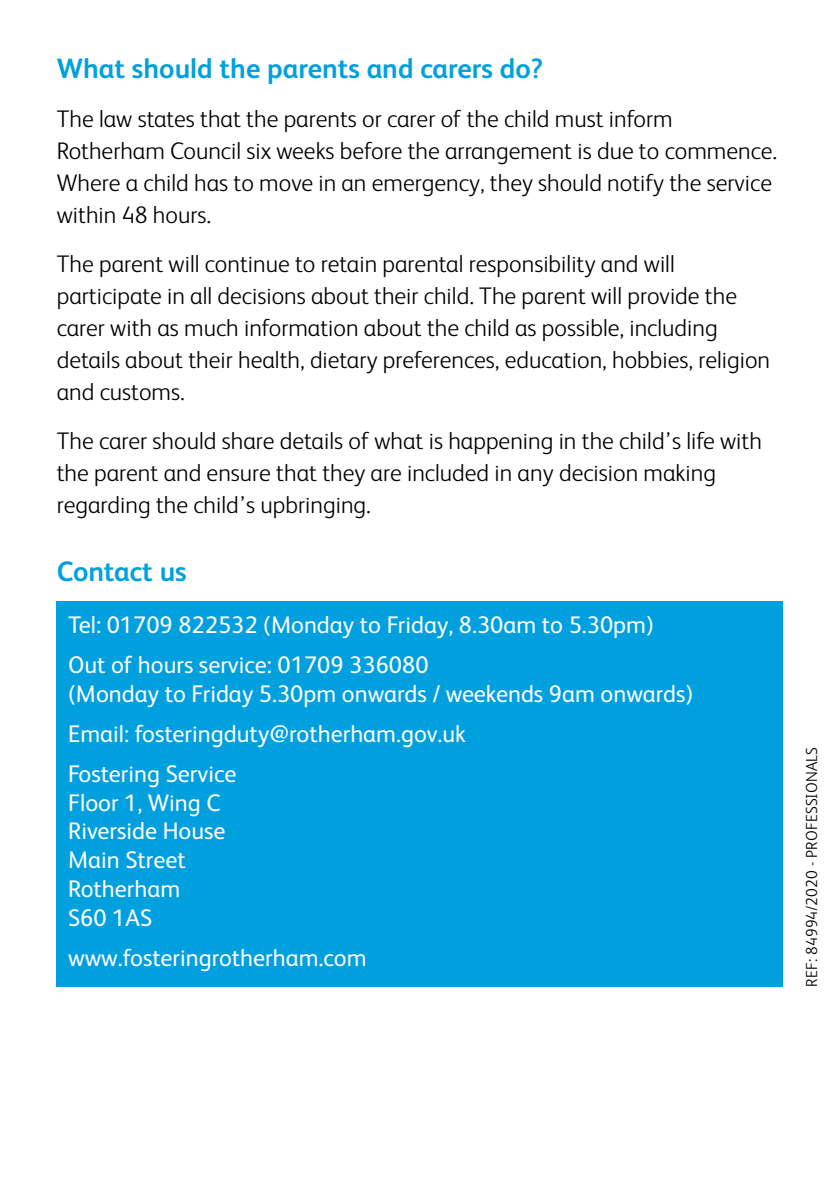
<style>
.page{position:relative;width:840px;height:1191px;background:#fff}
.page>*{position:absolute;margin:0;border:0;box-sizing:border-box;transform-origin:0 0}
.t1{font:700 28px "FS Albert";color:#00a0df}
.t2{font:300 24px/32px "FS Albert";color:#000}
.t3{font:24px/28.8px "FS Albert";color:#fff}
.t4{font:300 16px "FS Albert";letter-spacing:.01em;color:#000}
</style>
<div class="page">
<div style="left:57px;top:601px;width:725px;height:385px;background:#00a0df"></div>
<p class="t1" style="left:57px;top:50px;width:487px">What should the parents and carers do?</p>
<p class="t2" style="left:57px;top:103px;width:721px">The law states that the parents or carer of the child must inform Rotherham Council six weeks before the arrangement is due to commence.<br>Where a child has to move in an emergency, they should notify the service within 48 hours.</p>
<p class="t2" style="left:57px;top:248px;width:714px">The parent will continue to retain parental responsibility and will participate in all decisions about their child. The parent will provide the carer with as much information about the child as possible, including details about their health, dietary preferences, education, hobbies, religion and customs.</p>
<p class="t2" style="left:57px;top:425px;width:706px">The carer should share details of what is happening in the child’s life with the parent and ensure that they are included in any decision making regarding the child’s upbringing.</p>
<p class="t1" style="left:57px;top:552px;width:131px">Contact us</p>
<p class="t3" style="left:68px;top:604px;width:587px;line-height:40.2px">Tel: 01709 822532 (Monday to Friday, 8.30am to 5.30pm)<br>Out of hours service: 01709 336080</p>
<p class="t3" style="left:68px;top:673px;width:626px;line-height:40.2px">(Monday to Friday 5.30pm onwards / weekends 9am onwards)<br>Email: fosteringduty@rotherham.gov.uk<br>Fostering Service</p>
<p class="t3" style="left:68px;top:788px;width:159px">Floor 1, Wing C<br>Riverside House<br>Main Street<br>Rotherham<br>S60 1AS</p>
<p class="t3" style="left:68px;top:943px;width:300px">www.fosteringrotherham.com</p>
<p class="t4" style="left:802px;top:986px;width:241px;rotate:-90deg">REF: 84994/2020 - PROFESSIONALS</p>
</div>
